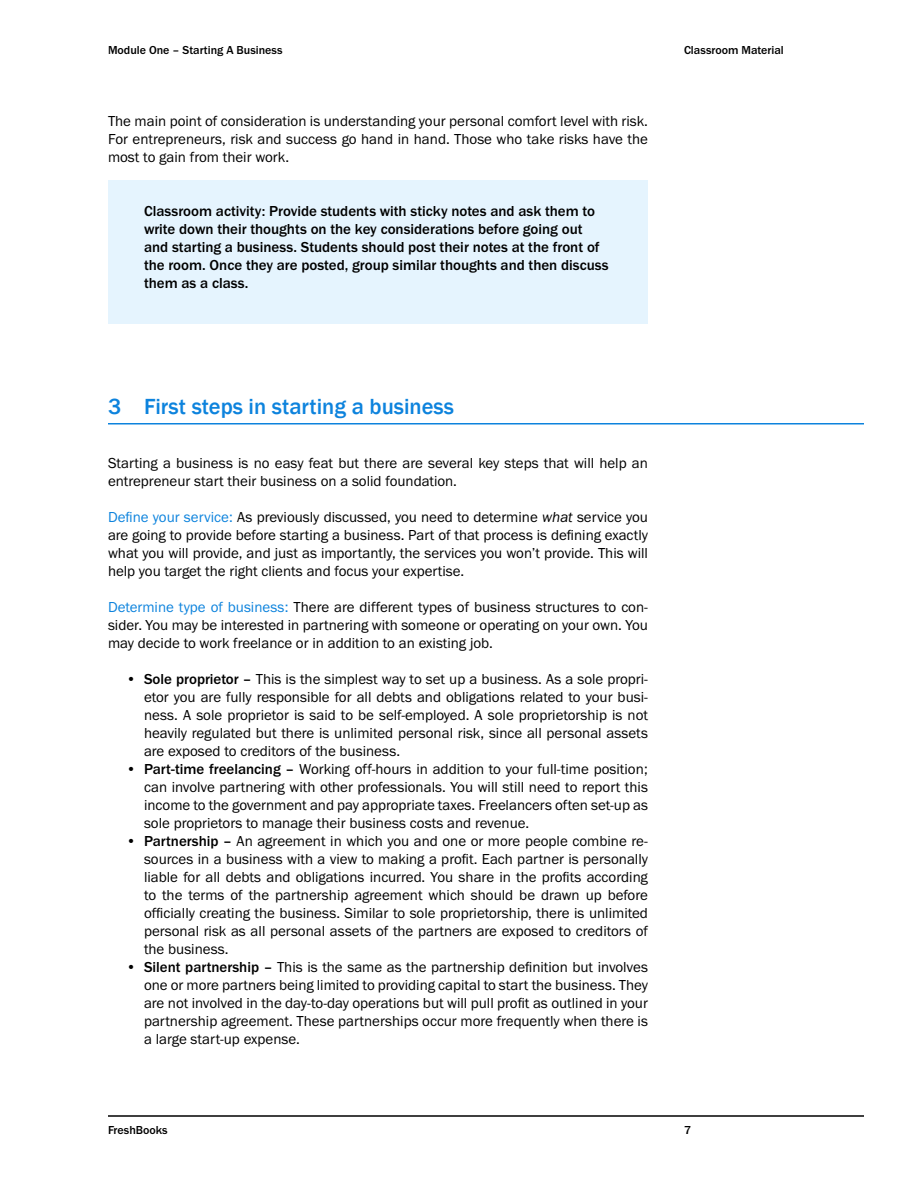
<style>
.page{position:relative;width:918px;height:1188px;background:#fff}
.page>*{position:absolute;margin:0;border:0;box-sizing:border-box;transform-origin:0 0}
.t1{font:500 22.5px "Franklin Gothic";color:#0d83dd}
.t2{font:15px/18px "Franklin Gothic URW Boo";color:#000;text-align:justify}
.t3{font:500 15px/18px "Franklin Gothic URW";color:#000}
.t4{font:500 12px "Franklin Gothic URW";color:#000}
.s1{color:#0d83dd}
.s2{font-family:"Franklin Gothic URW Boo Ita"}
.s3{font-family:"Franklin Gothic URW";font-weight:500}
</style>
<div class="page">
<hr style="left:108px;top:1115px;width:756px;height:2px;background:#000">
<hr style="left:108px;top:423px;width:756px;height:1px;background:#0d83dd">
<div style="left:108px;top:180px;width:540px;height:144px;background:#e5f4fe"></div>
<p class="t4" style="left:108px;top:43px;width:176px">Module One – Starting A Business</p>
<p class="t2" style="left:108px;top:112px;width:542px">The main point of consideration is understanding your personal comfort level with risk.<br>For entrepreneurs, risk and success go hand in hand. Those who take risks have the most to gain from their work.</p>
<p class="t3" style="left:144px;top:202px;width:466px">Classroom activity: Provide students with sticky notes and ask them to write down their thoughts on the key considerations before going out and starting a business. Students should post their notes at the front of the room. Once they are posted, group similar thoughts and then discuss them as a class.</p>
<p class="t4" style="left:684px;top:43px;width:101px">Classroom Material</p>
<h1 class="t1" style="left:108px;top:393px;width:347px">3 First steps in starting a business</h1>
<p class="t2" style="left:108px;top:454px;width:541px">Starting a business is no easy feat but there are several key steps that will help an entrepreneur start their business on a solid foundation.</p>
<p class="t2" style="left:108px;top:508px;width:542px"><span class="s1">Define your service:</span> As previously discussed, you need to determine <span class="s2">what</span> service you are going to provide before starting a business. Part of that process is defining exactly what you will provide, and just as importantly, the services you won’t provide. This will help you target the right clients and focus your expertise.</p>
<p class="t2" style="left:108px;top:598px;width:542px"><span class="s1">Determine type of business:</span> There are different types of business structures to con&shy;sider. You may be interested in partnering with someone or operating on your own. You may decide to work freelance or in addition to an existing job.</p>
<p class="t2" style="left:144px;top:670px;width:506px;text-indent:-18px">• <span class="s3">Sole proprietor –</span> This is the simplest way to set up a business. As a sole propri&shy;etor you are fully responsible for all debts and obligations related to your busi&shy;ness. A sole proprietor is said to be self-employed. A sole proprietorship is not heavily regulated but there is unlimited personal risk, since all personal assets are exposed to creditors of the business.</p>
<p class="t2" style="left:144px;top:760px;width:506px;text-indent:-18px">• <span class="s3">Part-time freelancing –</span> Working off-hours in addition to your full-time position; can involve partnering with other professionals. You will still need to report this income to the government and pay appropriate taxes. Freelancers often set-up as sole proprietors to manage their business costs and revenue.</p>
<p class="t2" style="left:144px;top:832px;width:506px;text-indent:-18px">• <span class="s3">Partnership –</span> An agreement in which you and one or more people combine re&shy;sources in a business with a view to making a profit. Each partner is personally liable for all debts and obligations incurred. You share in the profits according to the terms of the partnership agreement which should be drawn up before officially creating the business. Similar to sole proprietorship, there is unlimited personal risk as all personal assets of the partners are exposed to creditors of the business.</p>
<p class="t2" style="left:144px;top:958px;width:506px;text-indent:-18px">• <span class="s3">Silent partnership –</span> This is the same as the partnership definition but involves one or more partners being limited to providing capital to start the business. They are not involved in the day-to-day operations but will pull profit as outlined in your partnership agreement. These partnerships occur more frequently when there is a large start-up expense.</p>
<p class="t4" style="left:108px;top:1123px;width:61px">FreshBooks</p>
<p class="t4" style="left:684px;top:1123px;width:9px">7</p>
</div>
